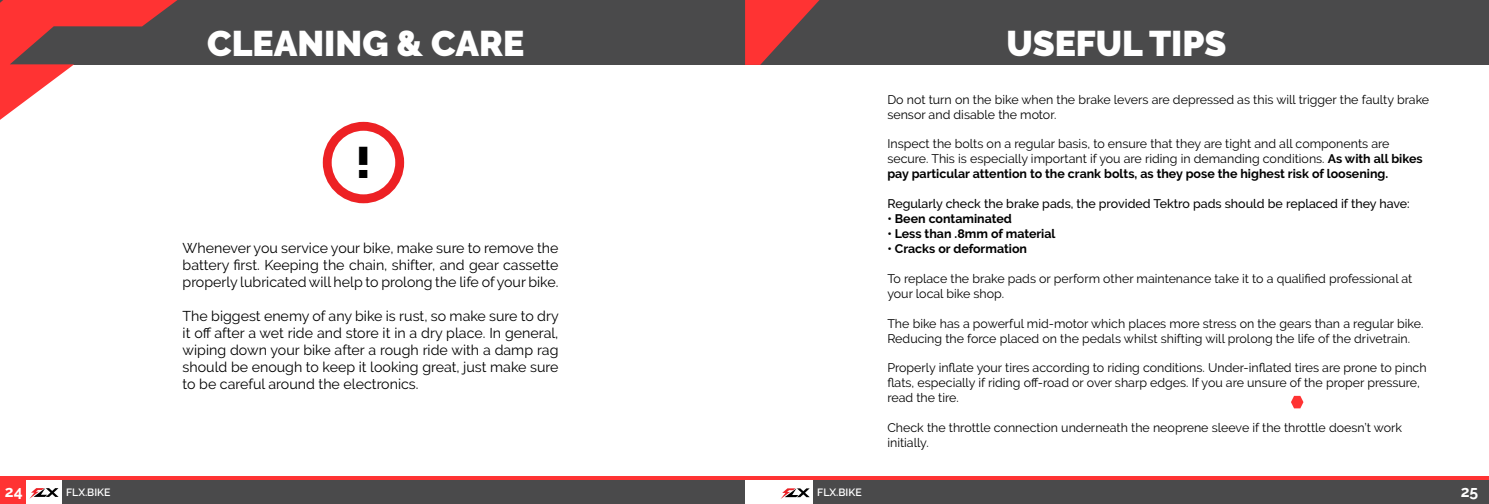
<style>
.page{position:relative;width:1489px;height:504px;background:#fff}
.page>*{position:absolute;margin:0;border:0;box-sizing:border-box;transform-origin:0 0}
.t1{font:900 43.5px "Raleway";color:#000}
.t2{font:900 35.5px "Raleway";color:#fff}
.t3{font:700 15.75px "Raleway";color:#fff}
.t4{font:14.25px/17px "Raleway";color:#000;text-align:justify}
.t5{font:12.38px/14.9px "Raleway";color:#000}
.t6{font:500 12.38px "Raleway";color:#000}
.t7{font:700 12.38px "Raleway";color:#000}
.t8{font:600 10.5px "Raleway";color:#fff}
.s1{font-weight:700}
</style>
<div class="page">
<div style="left:0;top:479px;width:26px;height:24px;background:#f33"></div>
<svg style="left:1291px;top:395px;width:12px;height:13px"></svg>
<div style="left:0;top:0;width:1488px;height:64px;background:#4a4a4b"></div>
<svg style="left:0;top:0;width:195px;height:120px"></svg>
<div style="left:62px;top:479px;width:683px;height:24px;background:#4a4a4b"></div>
<svg style="left:30px;top:488px;width:29px;height:10px"></svg>
<hr style="left:0;top:476px;width:745px;height:3px;background:#f33">
<svg style="left:745px;top:0;width:116px;height:65px"></svg>
<div style="left:813px;top:479px;width:675px;height:24px;background:#4a4a4b"></div>
<svg style="left:781px;top:488px;width:28px;height:10px"></svg>
<hr style="left:745px;top:476px;width:743px;height:3px;background:#f33">
<div style="left:323px;top:122px;width:81px;height:81px;border:9px solid #ed2124;border-radius:50%"></div>
<h2 class="t2" style="left:207px;top:22px;width:318px">CLEANING &amp; CARE</h2>
<h1 class="t1" style="left:355px;top:137px;width:17px">!</h1>
<p class="t4" style="left:183px;top:239px;width:377px">Whenever you service your bike, make sure to remove the battery first. Keeping the chain, shifter, and gear cassette properly lubricated will help to prolong the life of your bike.</p>
<p class="t4" style="left:183px;top:307px;width:378px">The biggest enemy of any bike is rust, so make sure to dry it off after a wet ride and store it in a dry place. In general, wiping down your bike after a rough ride with a damp rag should be enough to keep it looking great, just make sure to be careful around the electronics.</p>
<h2 class="t2" style="left:1006px;top:22px;width:221px">USEFUL TIPS</h2>
<p class="t5" style="left:887px;top:92px;width:543px">Do not turn on the bike when the brake levers are depressed as this will trigger the faulty brake sensor and disable the motor.</p>
<p class="t5" style="left:887px;top:136px;width:537px">Inspect the bolts on a regular basis, to ensure that they are tight and all components are secure. This is especially important if you are riding in demanding conditions. <span class="s1">As with all bikes pay particular attention to the crank bolts, as they pose the highest risk of loosening.</span></p>
<p class="t6" style="left:887px;top:196px;width:524px">Regularly check the brake pads, the provided Tektro pads should be replaced if they have:</p>
<p class="t7" style="left:887px;top:211px;width:126px">• Been contaminated</p>
<p class="t7" style="left:887px;top:226px;width:170px">• Less than .8mm of material</p>
<p class="t7" style="left:887px;top:241px;width:141px">• Cracks or deformation</p>
<p class="t5" style="left:887px;top:271px;width:526px">To replace the brake pads or perform other maintenance take it to a qualified professional at your local bike shop.</p>
<p class="t5" style="left:887px;top:315px;width:537px">The bike has a powerful mid-motor which places more stress on the gears than a regular bike.<br>Reducing the force placed on the pedals whilst shifting will prolong the life of the drivetrain.</p>
<p class="t5" style="left:887px;top:360px;width:541px">Properly inflate your tires according to riding conditions. Under-inflated tires are prone to pinch flats, especially if riding off-road or over sharp edges. If you are unsure of the proper pressure, read the tire.</p>
<p class="t5" style="left:887px;top:420px;width:516px">Check the throttle connection underneath the neoprene sleeve if the throttle doesn’t work initially.</p>
<p class="t3" style="left:5px;top:481px;width:19px">24</p>
<p class="t8" style="left:66px;top:486px;width:46px">FLX.BIKE</p>
<p class="t8" style="left:817px;top:486px;width:46px">FLX.BIKE</p>
<p class="t3" style="left:1460px;top:482px;width:19px">25</p>
</div>
